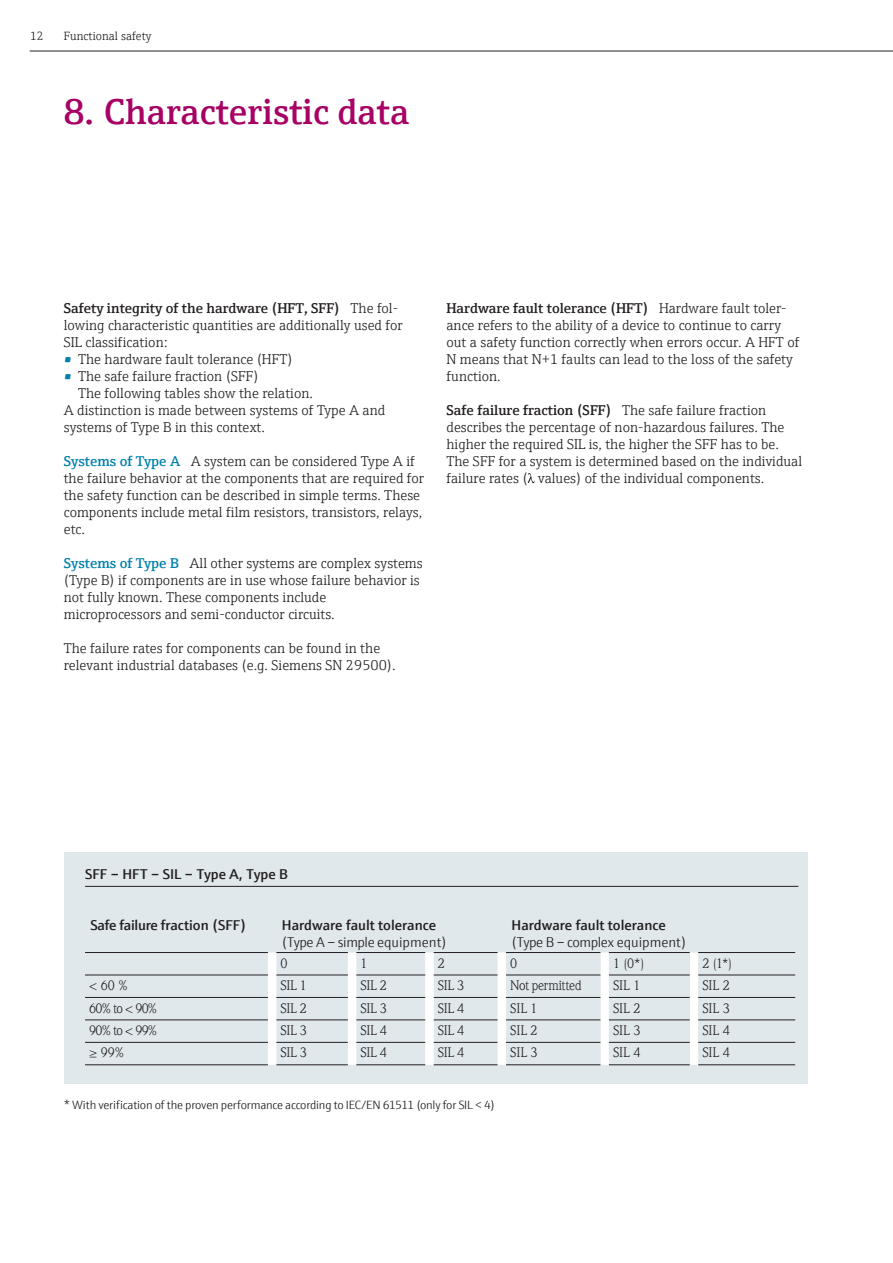
<style>
.page{position:relative;width:893px;height:1263px;background:#fff}
.page>*{position:absolute;margin:0;border:0;box-sizing:border-box;transform-origin:0 0}
.t1{font:600 36px "E+H Serif";color:#a70164}
.t2{font:300 14.25px/17px "E+H Serif";color:#231f20}
.t3{font:600 14.25px "E+H Sans";color:#231f20}
.t4{font:300 14.25px "E+H Sans";letter-spacing:-.03em;color:#231f20}
.t5{font:13.5px "E+H Weidemann Com";letter-spacing:-.02em;color:#231f20}
.t6{font:300 12px "E+H Sans";letter-spacing:-.02em;color:#231f20}
.t7{font:300 12px "E+H Serif";color:#231f20}
.s1{font-weight:600}
.s2{font-weight:600;color:#0081ad}
</style>
<div class="page">
<svg style="left:528px;top:473px;width:7px;height:10px"></svg>
<div style="left:64px;top:852px;width:756px;height:231px;background:#e0e8ec"></div>
<hr style="left:85px;top:886px;width:713px;height:1px;background:#231f20">
<svg style="left:268px;top:952px;width:238px;height:113px"></svg>
<svg style="left:506px;top:952px;width:289px;height:113px"></svg>
<hr style="left:85px;top:952px;width:183px;height:1px;background:#231f20">
<hr style="left:276px;top:952px;width:72px;height:1px;background:#231f20">
<hr style="left:356px;top:952px;width:69px;height:1px;background:#231f20">
<hr style="left:434px;top:952px;width:63px;height:1px;background:#231f20">
<hr style="left:506px;top:952px;width:94px;height:1px;background:#231f20">
<hr style="left:609px;top:952px;width:81px;height:1px;background:#231f20">
<hr style="left:698px;top:952px;width:97px;height:1px;background:#231f20">
<hr style="left:85px;top:1064px;width:183px;height:1px;background:#231f20">
<hr style="left:276px;top:1064px;width:72px;height:1px;background:#231f20">
<hr style="left:356px;top:1064px;width:69px;height:1px;background:#231f20">
<hr style="left:434px;top:1064px;width:63px;height:1px;background:#231f20">
<hr style="left:506px;top:1064px;width:94px;height:1px;background:#231f20">
<hr style="left:609px;top:1064px;width:81px;height:1px;background:#231f20">
<hr style="left:698px;top:1064px;width:97px;height:1px;background:#231f20">
<hr style="left:85px;top:975px;width:183px;height:1px;background:#231f20">
<hr style="left:276px;top:975px;width:72px;height:1px;background:#231f20">
<hr style="left:356px;top:975px;width:69px;height:1px;background:#231f20">
<hr style="left:434px;top:975px;width:63px;height:1px;background:#231f20">
<hr style="left:506px;top:975px;width:94px;height:1px;background:#231f20">
<hr style="left:609px;top:975px;width:81px;height:1px;background:#231f20">
<hr style="left:698px;top:975px;width:97px;height:1px;background:#231f20">
<hr style="left:85px;top:997px;width:183px;height:1px;background:#231f20">
<hr style="left:276px;top:997px;width:72px;height:1px;background:#231f20">
<hr style="left:356px;top:997px;width:69px;height:1px;background:#231f20">
<hr style="left:434px;top:997px;width:63px;height:1px;background:#231f20">
<hr style="left:506px;top:997px;width:94px;height:1px;background:#231f20">
<hr style="left:609px;top:997px;width:81px;height:1px;background:#231f20">
<hr style="left:698px;top:997px;width:97px;height:1px;background:#231f20">
<hr style="left:85px;top:1019px;width:183px;height:1px;background:#231f20">
<hr style="left:276px;top:1019px;width:72px;height:1px;background:#231f20">
<hr style="left:356px;top:1019px;width:69px;height:1px;background:#231f20">
<hr style="left:434px;top:1019px;width:63px;height:1px;background:#231f20">
<hr style="left:506px;top:1019px;width:94px;height:1px;background:#231f20">
<hr style="left:609px;top:1019px;width:81px;height:1px;background:#231f20">
<hr style="left:698px;top:1019px;width:97px;height:1px;background:#231f20">
<hr style="left:85px;top:1042px;width:183px;height:1px;background:#231f20">
<hr style="left:276px;top:1042px;width:72px;height:1px;background:#231f20">
<hr style="left:356px;top:1042px;width:69px;height:1px;background:#231f20">
<hr style="left:434px;top:1042px;width:63px;height:1px;background:#231f20">
<hr style="left:506px;top:1042px;width:94px;height:1px;background:#231f20">
<hr style="left:609px;top:1042px;width:81px;height:1px;background:#231f20">
<hr style="left:698px;top:1042px;width:97px;height:1px;background:#231f20">
<div style="left:808px;top:847px;width:13px;height:236px;background:#fff"></div>
<hr style="left:30px;top:51px;width:863px;height:1px;background:#231f20">
<p class="t7" style="left:30px;top:27px;width:15px">12</p>
<p class="t7" style="left:64px;top:27px;width:89px">Functional safety</p>
<h1 class="t1" style="left:64px;top:84px;width:347px">8. Characteristic data</h1>
<p class="t2" style="left:64px;top:298px;width:340px"><span class="s1">Safety integrity of the hardware (HFT, SFF)</span> The fol&shy;lowing characteristic quantities are additionally used for<br>SIL classification:</p>
<p class="t2" style="left:64px;top:350px;width:230px"><span class="s2">•</span> The hardware fault tolerance (HFT)</p>
<p class="t2" style="left:64px;top:367px;width:196px"><span class="s2">•</span> The safe failure fraction (SFF)</p>
<p class="t2" style="left:78px;top:384px;width:236px">The following tables show the relation.</p>
<p class="t2" style="left:64px;top:401px;width:323px">A distinction is made between systems of Type A and</p>
<p class="t2" style="left:64px;top:418px;width:203px">systems of Type B in this context.</p>
<p class="t2" style="left:64px;top:452px;width:362px"><span class="s2">Systems of Type A</span> A system can be considered Type A if the failure behavior at the components that are required for the safety function can be described in simple terms. These components include metal film resistors, transistors, relays, etc.</p>
<p class="t2" style="left:64px;top:554px;width:360px"><span class="s2">Systems of Type B</span> All other systems are complex systems (Type B) if components are in use whose failure behavior is not fully known. These components include microprocessors and semi-conductor circuits.</p>
<p class="t2" style="left:64px;top:639px;width:333px">The failure rates for components can be found in the relevant industrial databases (e.g. Siemens SN 29500).</p>
<p class="t2" style="left:446px;top:298px;width:355px"><span class="s1">Hardware fault tolerance (HFT)</span> Hardware fault toler&shy;ance refers to the ability of a device to continue to carry out a safety function correctly when errors occur. A HFT of N means that N+1 faults can lead to the loss of the safety function.</p>
<p class="t2" style="left:446px;top:401px;width:357px"><span class="s1">Safe failure fraction (SFF)</span> The safe failure fraction describes the percentage of non-hazardous failures. The higher the required SIL is, the higher the SFF has to be.<br>The SFF for a system is determined based on the individual failure rates ( values) of the individual components.</p>
<p class="t3" style="left:85px;top:863px;width:204px">SFF – HFT – SIL – Type A, Type B</p>
<p class="t3" style="left:91px;top:914px;width:157px">Safe failure fraction (SFF)</p>
<p class="t3" style="left:282px;top:914px;width:156px">Hardware fault tolerance</p>
<p class="t4" style="left:282px;top:932px;width:166px">(Type A – simple equipment)</p>
<p class="t3" style="left:512px;top:914px;width:156px">Hardware fault tolerance</p>
<p class="t4" style="left:512px;top:932px;width:176px">(Type B – complex equipment)</p>
<p class="t5" style="left:281px;top:955px;width:9px">0</p>
<p class="t5" style="left:361px;top:955px;width:9px">1</p>
<p class="t5" style="left:438px;top:955px;width:9px">2</p>
<p class="t5" style="left:510px;top:955px;width:9px">0</p>
<p class="t5" style="left:613px;top:955px;width:32px">1 (0*)</p>
<p class="t5" style="left:702px;top:955px;width:31px">2 (1*)</p>
<p class="t5" style="left:89px;top:977px;width:40px">&lt; 60 %</p>
<p class="t5" style="left:281px;top:977px;width:28px">SIL 1</p>
<p class="t5" style="left:361px;top:977px;width:28px">SIL 2</p>
<p class="t5" style="left:438px;top:977px;width:28px">SIL 3</p>
<p class="t5" style="left:510px;top:977px;width:73px">Not permitted</p>
<p class="t5" style="left:613px;top:977px;width:29px">SIL 1</p>
<p class="t5" style="left:702px;top:977px;width:29px">SIL 2</p>
<p class="t5" style="left:89px;top:1000px;width:69px">60% to &lt; 90%</p>
<p class="t5" style="left:281px;top:1000px;width:28px">SIL 2</p>
<p class="t5" style="left:361px;top:1000px;width:28px">SIL 3</p>
<p class="t5" style="left:438px;top:1000px;width:28px">SIL 4</p>
<p class="t5" style="left:510px;top:1000px;width:29px">SIL 1</p>
<p class="t5" style="left:613px;top:1000px;width:29px">SIL 2</p>
<p class="t5" style="left:702px;top:1000px;width:29px">SIL 3</p>
<p class="t5" style="left:89px;top:1022px;width:69px">90% to &lt; 99%</p>
<p class="t5" style="left:281px;top:1022px;width:28px">SIL 3</p>
<p class="t5" style="left:361px;top:1022px;width:28px">SIL 4</p>
<p class="t5" style="left:438px;top:1022px;width:28px">SIL 4</p>
<p class="t5" style="left:510px;top:1022px;width:29px">SIL 2</p>
<p class="t5" style="left:613px;top:1022px;width:29px">SIL 3</p>
<p class="t5" style="left:702px;top:1022px;width:29px">SIL 4</p>
<p class="t5" style="left:89px;top:1045px;width:36px">≥ 99%</p>
<p class="t5" style="left:281px;top:1045px;width:28px">SIL 3</p>
<p class="t5" style="left:361px;top:1045px;width:28px">SIL 4</p>
<p class="t5" style="left:438px;top:1045px;width:28px">SIL 4</p>
<p class="t5" style="left:510px;top:1045px;width:29px">SIL 3</p>
<p class="t5" style="left:613px;top:1045px;width:29px">SIL 4</p>
<p class="t5" style="left:702px;top:1045px;width:29px">SIL 4</p>
<p class="t6" style="left:64px;top:1096px;width:433px">* With verification of the proven performance according to IEC/EN 61511 (only for SIL &lt; 4)</p>
</div>
